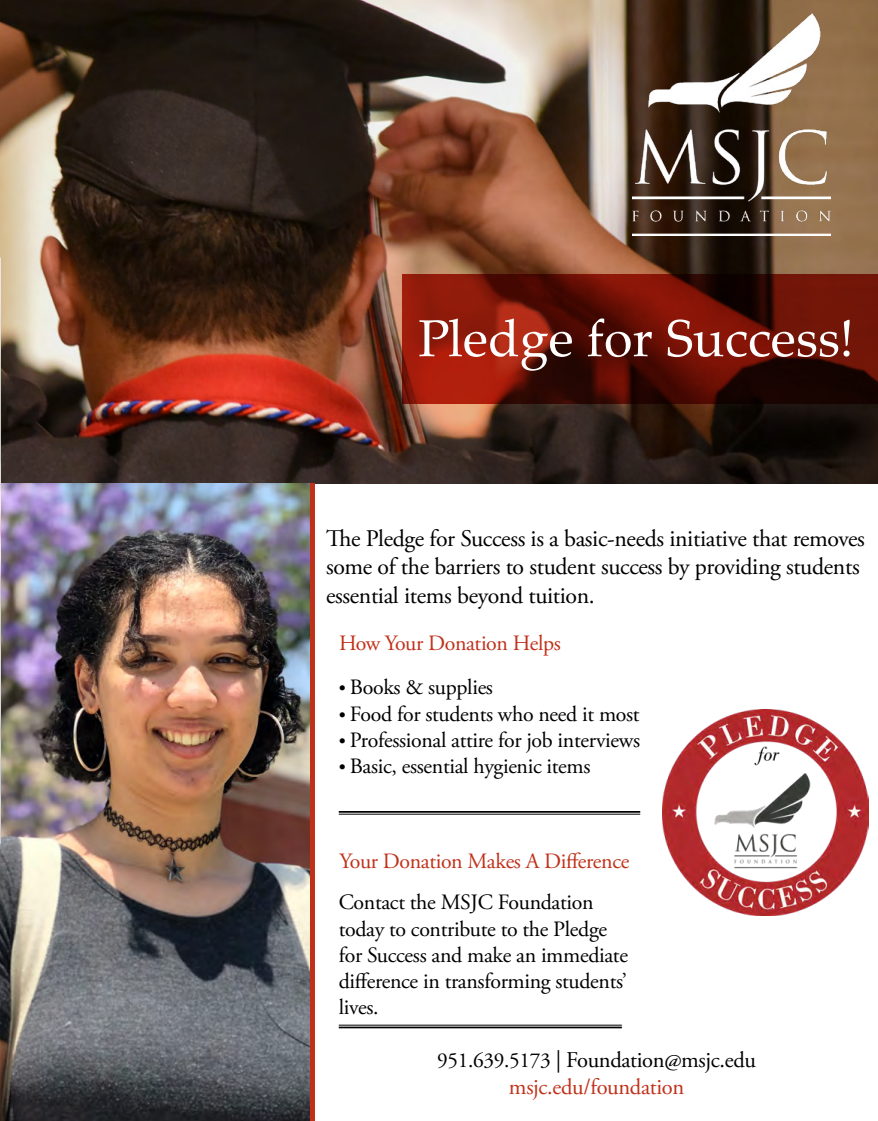
<style>
.page{position:relative;width:878px;height:1121px;background:#fff}
.page>*{position:absolute;margin:0;border:0;box-sizing:border-box;transform-origin:0 0}
.t1{font:52.05px "Palatino Linotype";color:#fff}
.t2{font:23.85px/28.5px "Adobe Garamond Pro";letter-spacing:-.015em;color:#000}
.t3{font:22.5px "Adobe Garamond Pro";letter-spacing:-.015em;color:#000}
.t4{font:22.5px "Adobe Garamond Pro";letter-spacing:-.015em;color:#c0311a}
.t5{font:21.9px/26.2px "Adobe Garamond Pro";letter-spacing:-.015em;color:#000}
.t6{font:21.9px "Adobe Garamond Pro";letter-spacing:-.015em;color:#c0311a}
.s1{font-size:18.45px}
.s2{font-size:21.3px}
</style>
<div class="page">
<img style="left:0;top:0;width:878px;height:484px">
<svg style="left:402px;top:274px;width:476px;height:129px;background:#661106"></svg>
<img style="left:632px;top:13px;width:198px;height:222px">
<img style="left:0;top:484px;width:310px;height:636px">
<div style="left:310px;top:484px;width:5px;height:636px;background:#c0311a"></div>
<hr style="left:339px;top:811px;width:301px;height:1px;background:#000">
<hr style="left:339px;top:814px;width:301px;height:1px;background:#000">
<hr style="left:339px;top:1026px;width:283px;height:2px;background:#000">
<hr style="left:339px;top:1024px;width:283px;height:1px;background:#000">
<img style="left:662px;top:709px;width:206px;height:206px">
<svg style="left:0;top:257px;width:1px;height:587px"></svg>
<p class="t1" style="left:418px;top:301px;width:438px">Pledge for Success!</p>
<p class="t2" style="left:326px;top:525px;width:540px">The Pledge for Success is a basic-needs initiative that removes some of the barriers to student success by providing students essential items beyond tuition.</p>
<p class="t6" style="left:339px;top:630px;width:223px">How Your Donation Helps</p>
<p class="t5" style="left:339px;top:675px;width:156px"><span class="s1">•</span> Books &amp; supplies</p>
<p class="t5" style="left:339px;top:701px;width:302px"><span class="s1">•</span> Food for students who need it most</p>
<p class="t5" style="left:339px;top:727px;width:303px"><span class="s1">•</span> Professional attire for job interviews</p>
<p class="t5" style="left:339px;top:754px;width:253px"><span class="s1">•</span> Basic, essential hygienic items</p>
<p class="t6" style="left:339px;top:848px;width:291px">Your Donation Makes A Difference</p>
<p class="t5" style="left:339px;top:890px;width:291px">Contact the MSJC Foundation today to contribute to the Pledge for Success and make an immediate difference in transforming students’ lives.</p>
<p class="t3" style="left:437px;top:1046px;width:320px"><span class="s2">951.639.5173</span> | Foundation@msjc.edu</p>
<p class="t4" style="left:509px;top:1073px;width:177px">msjc.edu/foundation</p>
</div>
